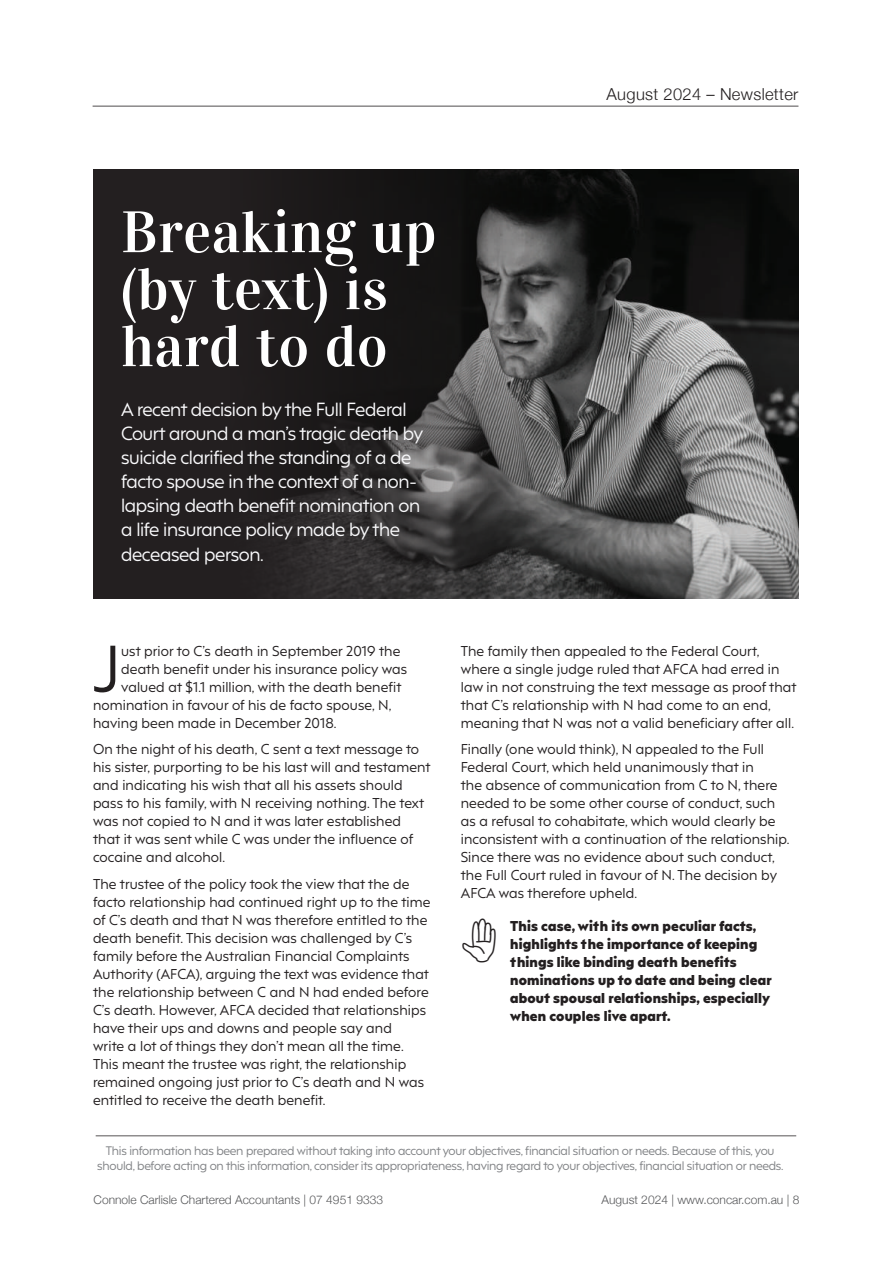
<style>
.page{position:relative;width:893px;height:1263px;background:#fff}
.page>*{position:absolute;margin:0;border:0;box-sizing:border-box;transform-origin:0 0}
.t1{font:62.1px "F37 Hooj";color:#231f20}
.t2{font:58.5px/57px "Vidaloka";letter-spacing:.01em;color:#fff}
.t3{font:18px/24.3px "F37 Hooj";letter-spacing:-.02em;color:#fafafc}
.t4{font:300 16.5px "Helvetica Neue";letter-spacing:.02em;color:#231f20}
.t5{font:13.5px/18px "F37 Hooj";letter-spacing:.01em;color:#231f20}
.t6{font:900 13.5px/18px "F37 Hooj";letter-spacing:.01em;color:#231f20}
.t7{font:300 12px "Helvetica Neue";color:#57585a}
.t8{font:11.7px/15px "F37 Hooj";letter-spacing:-.02em;color:#808285;text-align:center}
</style>
<div class="page">
<hr style="left:93px;top:106px;width:705px;height:1px;background:#231f20">
<div style="left:93px;top:169px;width:706px;height:430px;background:#231f20"></div>
<img style="left:277px;top:169px;width:522px;height:430px">
<hr style="left:96px;top:1135px;width:700px;height:1px;background:#231f20">
<p class="t4" style="left:607px;top:81px;width:193px">August 2024 – Newsletter</p>
<h2 class="t2" style="left:121px;top:204px;width:317px">Breaking up (by text) is hard to do</h2>
<h3 class="t3" style="left:121px;top:395px;width:304px">A recent decision by the Full Federal Court around a man’s tragic death by suicide clarified the standing of a de facto spouse in the context of a non&shy;lapsing death benefit nomination on a life insurance policy made by the deceased person.</h3>
<h1 class="t1" style="left:93px;top:616px;width:29px">J</h1>
<p class="t5" style="left:121px;top:640px;width:281px">ust prior to C’s death in September 2019 the</p>
<p class="t5" style="left:121px;top:658px;width:287px">death benefit under his insurance policy was</p>
<p class="t5" style="left:121px;top:676px;width:282px">valued at $1.1 million, with the death benefit</p>
<p class="t5" style="left:93px;top:694px;width:300px">nomination in favour of his de facto spouse, N,</p>
<p class="t5" style="left:93px;top:712px;width:245px">having been made in December 2018.</p>
<p class="t5" style="left:93px;top:739px;width:339px">On the night of his death, C sent a text message to his sister, purporting to be his last will and testament and indicating his wish that all his assets should pass to his family, with N receiving nothing. The text was not copied to N and it was later established that it was sent while C was under the influence of cocaine and alcohol.</p>
<p class="t5" style="left:93px;top:873px;width:339px">The trustee of the policy took the view that the de facto relationship had continued right up to the time of C’s death and that N was therefore entitled to the death benefit. This decision was challenged by C’s family before the Australian Financial Complaints Authority (AFCA), arguing the text was evidence that the relationship between C and N had ended before C’s death. However, AFCA decided that relationships have their ups and downs and people say and<br>write a lot of things they don’t mean all the time.<br>This meant the trustee was right, the relationship remained ongoing just prior to C’s death and N was entitled to receive the death benefit.</p>
<p class="t5" style="left:461px;top:640px;width:337px">The family then appealed to the Federal Court, where a single judge ruled that AFCA had erred in law in not construing the text message as proof that that C’s relationship with N had come to an end, meaning that N was not a valid beneficiary after all.</p>
<p class="t5" style="left:461px;top:739px;width:330px">Finally (one would think), N appealed to the Full Federal Court, which held unanimously that in<br>the absence of communication from C to N, there needed to be some other course of conduct, such as a refusal to cohabitate, which would clearly be inconsistent with a continuation of the relationship.<br>Since there was no evidence about such conduct, the Full Court ruled in favour of N. The decision by AFCA was therefore upheld.</p>
<p class="t6" style="left:510px;top:915px;width:263px">This case, with its own peculiar facts, highlights the importance of keeping things like binding death benefits nominations up to date and being clear about spousal relationships, especially when couples live apart.</p>
<p class="t8" style="left:97px;top:1141px;width:688px">This information has been prepared without taking into account your objectives, financial situation or needs. Because of this, you should, before acting on this information, consider its appropriateness, having regard to your objectives, financial situation or needs.</p>
<p class="t7" style="left:94px;top:1190px;width:291px">Connole Carlisle Chartered Accountants | 07 4951 9333</p>
<p class="t7" style="left:601px;top:1190px;width:199px">August 2024 | www.concar.com.au | 8</p>
</div>
